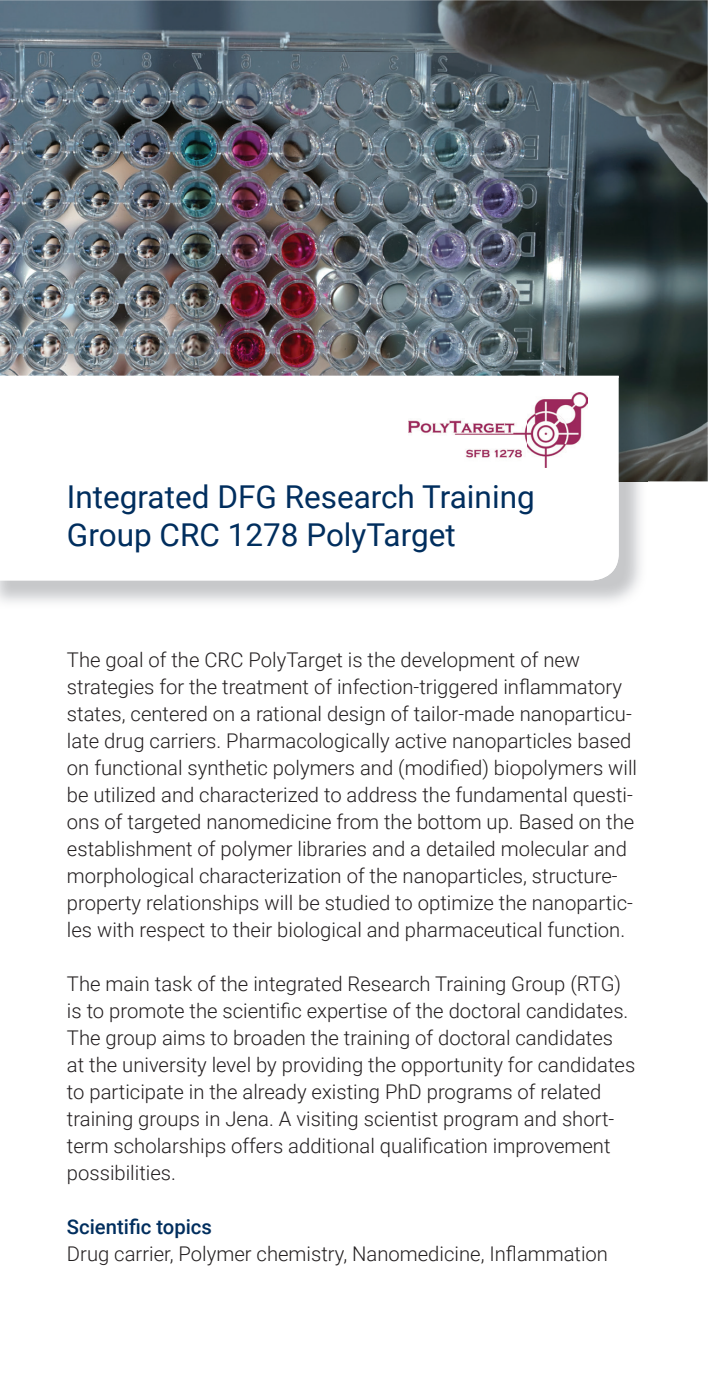
<style>
.page{position:relative;width:708px;height:1378px;background:#fff}
.page>*{position:absolute;margin:0;border:0;box-sizing:border-box;transform-origin:0 0}
.t1{font:31.5px/37.8px "Roboto";color:#002e5e}
.t2{font:300 20.25px/27px "Roboto";color:#231f20}
.t3{font:500 20.25px "Roboto";color:#002e5e}
</style>
<div class="page">
<img style="left:0;top:0;width:708px;height:481px">
<img style="left:0;top:481px;width:647px;height:122px">
<img style="left:619px;top:379px;width:28px;height:102px">
<svg style="left:0;top:376px;width:619px;height:204px"></svg>
<img style="left:409px;top:392px;width:179px;height:75px">
<h1 class="t1" style="left:67px;top:477px;width:469px">Integrated DFG Research Training<br>Group CRC 1278 PolyTarget</h1>
<p class="t2" style="left:67px;top:646px;width:572px">The goal of the CRC PolyTarget is the development of new strategies for the treatment of infection-triggered inflammatory states, centered on a rational design of tailor-made nanoparticu&shy;late drug carriers. Pharmacologically active nanoparticles based on functional synthetic polymers and (modified) biopolymers will be utilized and characterized to address the fundamental questi&shy;ons of targeted nanomedicine from the bottom up. Based on the establishment of polymer libraries and a detailed molecular and morphological characterization of the nanoparticles, structure&shy;property relationships will be studied to optimize the nanopartic&shy;les with respect to their biological and pharmaceutical function.</p>
<p class="t2" style="left:67px;top:970px;width:570px">The main task of the integrated Research Training Group (RTG) is to promote the scientific expertise of the doctoral candidates.<br>The group aims to broaden the training of doctoral candidates at the university level by providing the opportunity for candidates to participate in the already existing PhD programs of related training groups in Jena. A visiting scientist program and short&shy;term scholarships offers additional qualification improvement possibilities.</p>
<p class="t3" style="left:67px;top:1213px;width:147px">Scientific topics</p>
<p class="t2" style="left:67px;top:1240px;width:543px">Drug carrier, Polymer chemistry, Nanomedicine, Inflammation</p>
</div>
